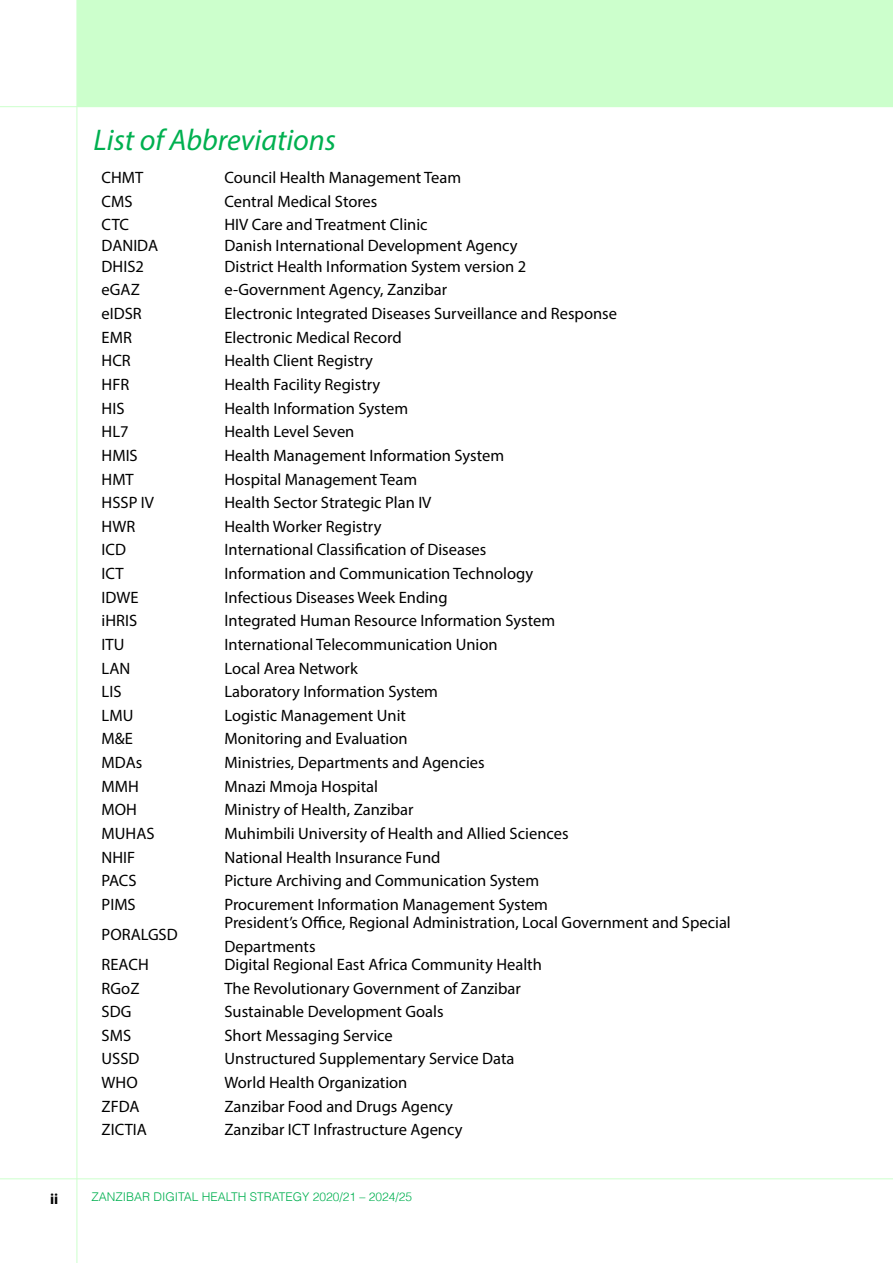
<style>
.page{position:relative;width:893px;height:1263px;background:#fff}
.page>*{position:absolute;margin:0;border:0;box-sizing:border-box;transform-origin:0 0}
.t1{font:italic 30px "Myriad Pro";color:#00b050}
.t2{font:16.5px/24px "Myriad Pro";color:#000}
.t3{font:700 15px "Myriad Pro";color:#000}
.t4{font:300 12px "Helvetica";color:#00b050}
</style>
<div class="page">
<div style="left:77px;top:0;width:816px;height:106px;background:#cfc"></div>
<hr style="left:77px;top:0;width:1px;height:1263px;background:#cfc">
<hr style="left:0;top:106px;width:893px;height:1px;background:#cfc">
<hr style="left:0;top:1178px;width:893px;height:1px;background:#cfc">
<h1 class="t1" style="left:94px;top:121px;width:244px">List of Abbreviations</h1>
<p class="t2" style="left:102px;top:165px;width:43px">CHMT</p>
<p class="t2" style="left:224px;top:165px;width:238px">Council Health Management Team</p>
<p class="t2" style="left:102px;top:189px;width:32px">CMS</p>
<p class="t2" style="left:224px;top:189px;width:154px">Central Medical Stores</p>
<p class="t2" style="left:102px;top:213px;width:29px">CTC</p>
<p class="t2" style="left:224px;top:213px;width:205px">HIV Care and Treatment Clinic</p>
<p class="t2" style="left:102px;top:233px;width:58px">DANIDA</p>
<p class="t2" style="left:224px;top:233px;width:295px">Danish International Development Agency</p>
<p class="t2" style="left:102px;top:254px;width:44px">DHIS2</p>
<p class="t2" style="left:224px;top:254px;width:303px">District Health Information System version 2</p>
<p class="t2" style="left:102px;top:278px;width:40px">eGAZ</p>
<p class="t2" style="left:224px;top:278px;width:224px">e-Government Agency, Zanzibar</p>
<p class="t2" style="left:102px;top:301px;width:42px">eIDSR</p>
<p class="t2" style="left:224px;top:301px;width:394px">Electronic Integrated Diseases Surveillance and Response</p>
<p class="t2" style="left:102px;top:325px;width:32px">EMR</p>
<p class="t2" style="left:224px;top:325px;width:179px">Electronic Medical Record</p>
<p class="t2" style="left:102px;top:349px;width:31px">HCR</p>
<p class="t2" style="left:224px;top:349px;width:150px">Health Client Registry</p>
<p class="t2" style="left:102px;top:372px;width:29px">HFR</p>
<p class="t2" style="left:224px;top:372px;width:157px">Health Facility Registry</p>
<p class="t2" style="left:102px;top:396px;width:24px">HIS</p>
<p class="t2" style="left:224px;top:396px;width:185px">Health Information System</p>
<p class="t2" style="left:102px;top:419px;width:29px">HL7</p>
<p class="t2" style="left:224px;top:419px;width:131px">Health Level Seven</p>
<p class="t2" style="left:102px;top:443px;width:38px">HMIS</p>
<p class="t2" style="left:224px;top:443px;width:281px">Health Management Information System</p>
<p class="t2" style="left:102px;top:467px;width:34px">HMT</p>
<p class="t2" style="left:224px;top:467px;width:194px">Hospital Management Team</p>
<p class="t2" style="left:102px;top:490px;width:54px">HSSP IV</p>
<p class="t2" style="left:224px;top:490px;width:209px">Health Sector Strategic Plan IV</p>
<p class="t2" style="left:102px;top:514px;width:35px">HWR</p>
<p class="t2" style="left:224px;top:514px;width:158px">Health Worker Registry</p>
<p class="t2" style="left:102px;top:538px;width:26px">ICD</p>
<p class="t2" style="left:224px;top:538px;width:263px">International Classification of Diseases</p>
<p class="t2" style="left:102px;top:561px;width:24px">ICT</p>
<p class="t2" style="left:224px;top:561px;width:310px">Information and Communication Technology</p>
<p class="t2" style="left:102px;top:585px;width:39px">IDWE</p>
<p class="t2" style="left:224px;top:585px;width:225px">Infectious Diseases Week Ending</p>
<p class="t2" style="left:102px;top:608px;width:37px">iHRIS</p>
<p class="t2" style="left:224px;top:608px;width:332px">Integrated Human Resource Information System</p>
<p class="t2" style="left:102px;top:632px;width:24px">ITU</p>
<p class="t2" style="left:224px;top:632px;width:275px">International Telecommunication Union</p>
<p class="t2" style="left:102px;top:656px;width:30px">LAN</p>
<p class="t2" style="left:224px;top:656px;width:135px">Local Area Network</p>
<p class="t2" style="left:102px;top:679px;width:21px">LIS</p>
<p class="t2" style="left:224px;top:679px;width:215px">Laboratory Information System</p>
<p class="t2" style="left:102px;top:703px;width:33px">LMU</p>
<p class="t2" style="left:224px;top:703px;width:183px">Logistic Management Unit</p>
<p class="t2" style="left:102px;top:727px;width:33px">M&amp;E</p>
<p class="t2" style="left:224px;top:727px;width:185px">Monitoring and Evaluation</p>
<p class="t2" style="left:102px;top:750px;width:42px">MDAs</p>
<p class="t2" style="left:224px;top:750px;width:262px">Ministries, Departments and Agencies</p>
<p class="t2" style="left:102px;top:774px;width:39px">MMH</p>
<p class="t2" style="left:224px;top:774px;width:155px">Mnazi Mmoja Hospital</p>
<p class="t2" style="left:102px;top:797px;width:37px">MOH</p>
<p class="t2" style="left:224px;top:797px;width:191px">Ministry of Health, Zanzibar</p>
<p class="t2" style="left:102px;top:821px;width:54px">MUHAS</p>
<p class="t2" style="left:224px;top:821px;width:346px">Muhimbili University of Health and Allied Sciences</p>
<p class="t2" style="left:102px;top:845px;width:35px">NHIF</p>
<p class="t2" style="left:224px;top:845px;width:217px">National Health Insurance Fund</p>
<p class="t2" style="left:102px;top:868px;width:36px">PACS</p>
<p class="t2" style="left:224px;top:868px;width:316px">Picture Archiving and Communication System</p>
<p class="t2" style="left:102px;top:892px;width:36px">PIMS</p>
<p class="t2" style="left:224px;top:892px;width:325px">Procurement Information Management System</p>
<p class="t2" style="left:102px;top:922px;width:78px">PORALGSD</p>
<p class="t2" style="left:224px;top:910px;width:508px">President’s Office, Regional Administration, Local Government and Special<br>Departments</p>
<p class="t2" style="left:102px;top:952px;width:49px">REACH</p>
<p class="t2" style="left:224px;top:952px;width:319px">Digital Regional East Africa Community Health</p>
<p class="t2" style="left:102px;top:976px;width:39px">RGoZ</p>
<p class="t2" style="left:224px;top:976px;width:298px">The Revolutionary Government of Zanzibar</p>
<p class="t2" style="left:102px;top:999px;width:31px">SDG</p>
<p class="t2" style="left:224px;top:999px;width:221px">Sustainable Development Goals</p>
<p class="t2" style="left:102px;top:1023px;width:31px">SMS</p>
<p class="t2" style="left:224px;top:1023px;width:170px">Short Messaging Service</p>
<p class="t2" style="left:102px;top:1046px;width:39px">USSD</p>
<p class="t2" style="left:224px;top:1046px;width:291px">Unstructured Supplementary Service Data</p>
<p class="t2" style="left:102px;top:1070px;width:38px">WHO</p>
<p class="t2" style="left:224px;top:1070px;width:184px">World Health Organization</p>
<p class="t2" style="left:102px;top:1094px;width:40px">ZFDA</p>
<p class="t2" style="left:224px;top:1094px;width:230px">Zanzibar Food and Drugs Agency</p>
<p class="t2" style="left:102px;top:1117px;width:47px">ZICTIA</p>
<p class="t2" style="left:224px;top:1117px;width:240px">Zanzibar ICT Infrastructure Agency</p>
<p class="t3" style="left:50px;top:1189px;width:10px">ii</p>
<p class="t4" style="left:91px;top:1187px;width:322px">ZANZIBAR DIGITAL HEALTH STRATEGY 2020/21 – 2024/25</p>
</div>
